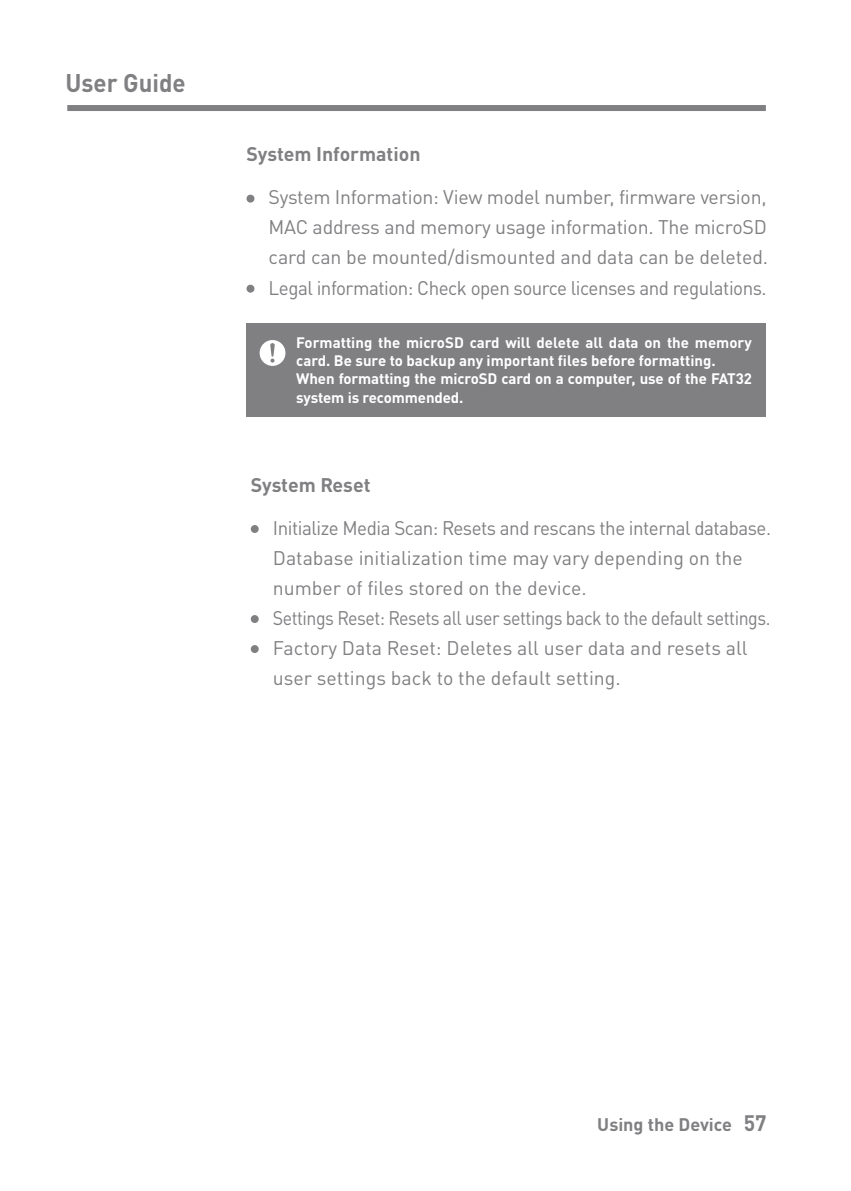
<style>
.page{position:relative;width:851px;height:1191px;background:#fff}
.page>*{position:absolute;margin:0;border:0;box-sizing:border-box;transform-origin:0 0}
.t1{font:700 25.2px "DINOT";color:#808083;scale:.95 1}
.t2{font:19.5px/30px "DINOT";letter-spacing:-.005em;color:#808083;scale:.96 1}
.t3{font:19.5px/30px "DINOT";letter-spacing:-.025em;color:#808083;text-align:justify}
.t4{font:700 19.5px "DINOT";color:#808083}
.t5{font:700 18px "DINOT";color:#808083}
.t6{font:700 15px/18px "DINOT";letter-spacing:-.005em;color:#fff}
.s1{font-size:22.2px}
</style>
<div class="page">
<div style="left:67px;top:105px;width:698px;height:6px;background:#808083"></div>
<div style="left:246px;top:195px;width:8px;height:8px;background:#808083;border-radius:50%"></div>
<div style="left:246px;top:285px;width:8px;height:8px;background:#808083;border-radius:50%"></div>
<div style="left:246px;top:323px;width:519px;height:94px;background:#808083"></div>
<svg style="left:259px;top:340px;width:26px;height:26px"></svg>
<div style="left:251px;top:615px;width:8px;height:8px;background:#808083;border-radius:50%"></div>
<div style="left:251px;top:645px;width:8px;height:8px;background:#808083;border-radius:50%"></div>
<div style="left:251px;top:525px;width:8px;height:8px;background:#808083;border-radius:50%"></div>
<p class="t1" style="left:65px;top:66px;width:128px">User Guide</p>
<p class="t4" style="left:246px;top:142px;width:176px">System Information</p>
<p class="t3" style="left:268px;top:182px;width:501px">System Information: View model number, firmware version, MAC address and memory usage information. The microSD card can be mounted/dismounted and data can be deleted.<br>Legal information: Check open source licenses and regulations.</p>
<p class="t6" style="left:296px;top:333px;width:457px">Formatting the microSD card will delete all data on the memory card. Be sure to backup any important files before formatting.<br>When formatting the microSD card on a computer, use of the FAT32 system is recommended.</p>
<p class="t4" style="left:251px;top:472px;width:121px">System Reset</p>
<p class="t2" style="left:273px;top:512px;width:520px">Initialize Media Scan: Resets and rescans the internal database.<br>Database initialization time may vary depending on the number of files stored on the device.<br>Settings Reset: Resets all user settings back to the default settings.<br>Factory Data Reset: Deletes all user data and resets all user settings back to the default setting.</p>
<p class="t5" style="left:597px;top:1112px;width:171px">Using the Device <span class="s1">57</span></p>
</div>
